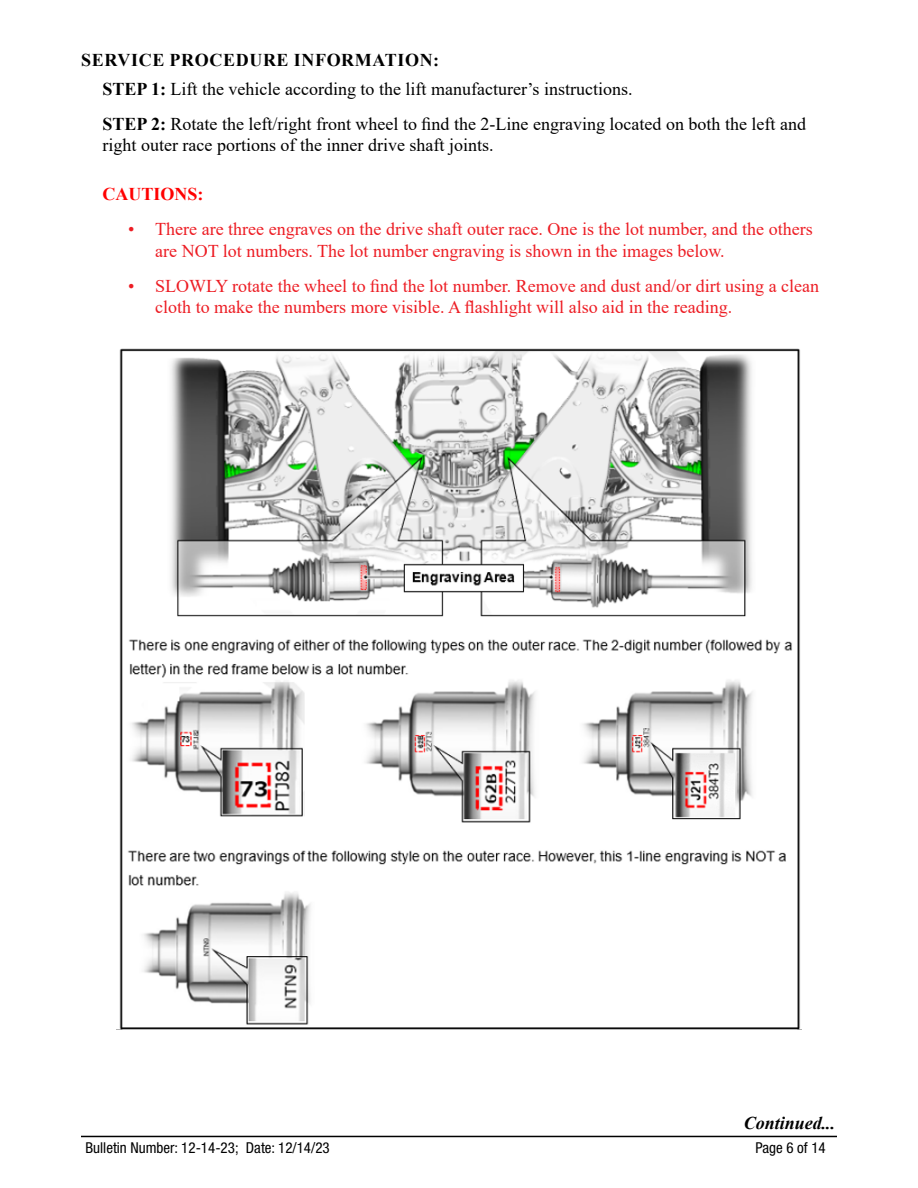
<style>
.page{position:relative;width:918px;height:1188px;background:#fff}
.page>*{position:absolute;margin:0;border:0;box-sizing:border-box;transform-origin:0 0}
.t1{font:18px/21.6px "Times New Roman";color:#ed1d24}
.t2{font:18px/28.3px "Times New Roman";color:#000}
.t3{font:italic 700 18px "Times New Roman";color:#000}
.t4{font:700 18px "Times New Roman";color:#f00}
.t5{font:condensed 15px "Helvetica Neue LT Std";color:#000}
.s1{font-weight:700}
</style>
<div class="page">
<hr style="left:81px;top:1136px;width:756px;height:1px;background:#000">
<img style="left:117px;top:348px;width:684px;height:682px">
<p class="t2" style="left:103px;top:45px;width:532px;text-indent:-21px"><span class="s1">SERVICE PROCEDURE INFORMATION:<br>STEP 1:</span> Lift the vehicle according to the lift manufacturer’s instructions.</p>
<p class="t2" style="left:103px;top:112px;width:705px;line-height:21.6px"><span class="s1">STEP 2:</span> Rotate the left/right front wheel to find the 2-Line engraving located on both the left and right outer race portions of the inner drive shaft joints.</p>
<p class="t4" style="left:103px;top:181px;width:102px">CAUTIONS:</p>
<p class="t1" style="left:155px;top:218px;width:659px;text-indent:-27px">• There are three engraves on the drive shaft outer race. One is the lot number, and the others are NOT lot numbers. The lot number engraving is shown in the images below.</p>
<p class="t1" style="left:155px;top:274px;width:665px;text-indent:-27px">• SLOWLY rotate the wheel to find the lot number. Remove and dust and/or dirt using a clean cloth to make the numbers more visible. A flashlight will also aid in the reading.</p>
<p class="t3" style="left:744px;top:1111px;width:93px">Continued...</p>
<p class="t5" style="left:86px;top:1138px;width:246px">Bulletin Number: 12-14-23; Date: 12/14/23</p>
<p class="t5" style="left:756px;top:1138px;width:72px">Page 6 of 14</p>
</div>
